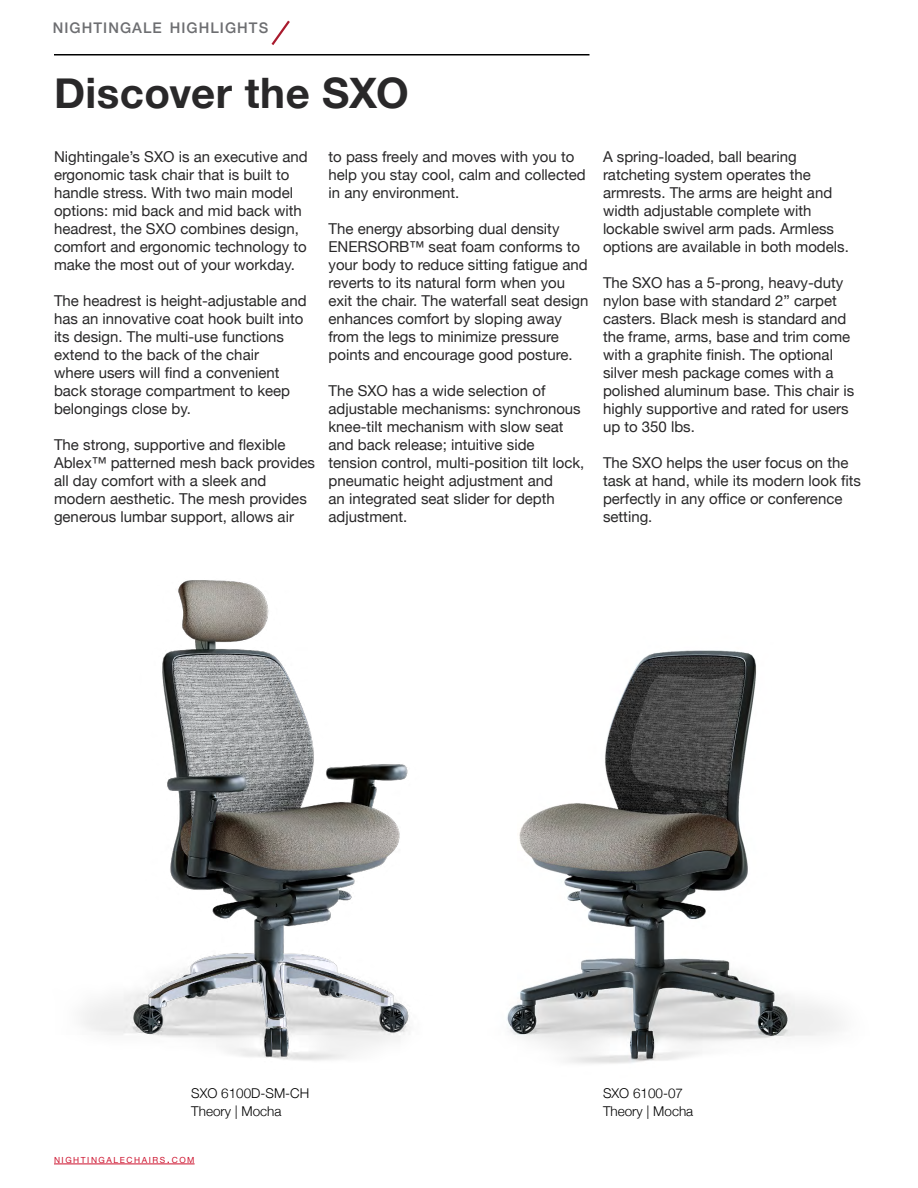
<style>
.page{position:relative;width:918px;height:1188px;background:#fff}
.page>*{position:absolute;margin:0;border:0;box-sizing:border-box;transform-origin:0 0}
.t1{font:700 42px "Helvetica Neue";letter-spacing:.01em;color:#292829}
.t2{font:15px/18px "Helvetica Neue";color:#292829}
.t3{font:500 14.7px "Helvetica Neue";letter-spacing:.07em;color:#6d6e71}
.t4{font:300 13.5px/18px "Helvetica Neue";color:#000}
.t5{font:8.4px "Helvetica Neue";letter-spacing:.185em;color:#cd122d}
.s1{font-size:12px}
</style>
<div class="page">
<svg style="left:271px;top:20px;width:19px;height:25px"></svg>
<hr style="left:54px;top:1164px;width:141px;height:1px;background:#cd122d">
<hr style="left:54px;top:54px;width:536px;height:2px;background:#000">
<img style="left:82px;top:580px;width:328px;height:481px">
<img style="left:507px;top:650px;width:334px;height:414px">
<p class="t3" style="left:53px;top:16px;width:217px">NIGHTINGALE HIGHLIGHTS</p>
<h1 class="t1" style="left:54px;top:60px;width:356px">Discover the SXO</h1>
<p class="t2" style="left:54px;top:149px;width:255px">Nightingale’s SXO is an executive and ergonomic task chair that is built to handle stress. With two main model options: mid back and mid back with headrest, the SXO combines design, comfort and ergonomic technology to make the most out of your workday.</p>
<p class="t2" style="left:54px;top:293px;width:254px">The headrest is height-adjustable and has an innovative coat hook built into its design. The multi-use functions extend to the back of the chair<br>where users will find a convenient back storage compartment to keep belongings close by.</p>
<p class="t2" style="left:54px;top:437px;width:263px">The strong, supportive and flexible Ablex™ patterned mesh back provides all day comfort with a sleek and modern aesthetic. The mesh provides generous lumbar support, allows air</p>
<p class="t2" style="left:328px;top:149px;width:259px">to pass freely and moves with you to help you stay cool, calm and collected in any environment.</p>
<p class="t2" style="left:328px;top:221px;width:262px">The energy absorbing dual density ENERSORB™ seat foam conforms to your body to reduce sitting fatigue and reverts to its natural form when you exit the chair. The waterfall seat design enhances comfort by sloping away from the legs to minimize pressure points and encourage good posture.</p>
<p class="t2" style="left:328px;top:383px;width:257px">The SXO has a wide selection of adjustable mechanisms: synchronous knee-tilt mechanism with slow seat and back release; intuitive side tension control, multi-position tilt lock, pneumatic height adjustment and<br>an integrated seat slider for depth adjustment.</p>
<p class="t2" style="left:603px;top:149px;width:247px">A spring-loaded, ball bearing ratcheting system operates the armrests. The arms are height and width adjustable complete with lockable swivel arm pads. Armless options are available in both models.</p>
<p class="t2" style="left:603px;top:275px;width:253px">The SXO has a 5-prong, heavy-duty nylon base with standard 2” carpet casters. Black mesh is standard and the frame, arms, base and trim come with a graphite finish. The optional silver mesh package comes with a polished aluminum base. This chair is highly supportive and rated for users up to 350 lbs.</p>
<p class="t2" style="left:603px;top:455px;width:260px">The SXO helps the user focus on the task at hand, while its modern look fits perfectly in any office or conference setting.</p>
<p class="t4" style="left:191px;top:1084px;width:120px">SXO 6100D-SM-CH<br>Theory | Mocha</p>
<p class="t4" style="left:603px;top:1084px;width:92px">SXO 6100-07<br>Theory | Mocha</p>
<p class="t5" style="left:54px;top:1154px;width:142px">NIGHTINGALECHAIRS<span class="s1">.</span>COM</p>
</div>
